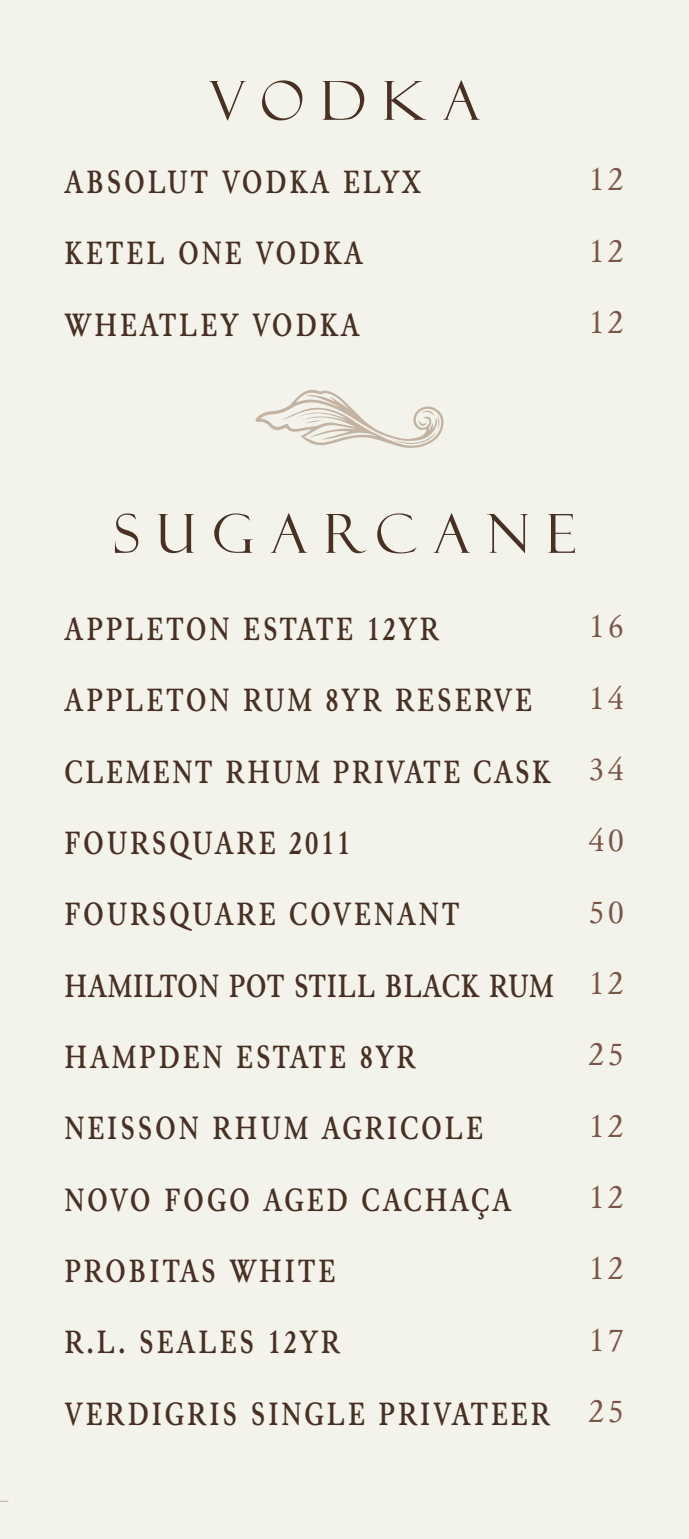
<style>
.page{position:relative;width:689px;height:1539px;background:#fff}
.page>*{position:absolute;margin:0;border:0;box-sizing:border-box;transform-origin:0 0}
.t1{font:54px "Felix Titling";letter-spacing:.3em;color:#483024}
.t2{font:700 condensed 33.75px "Junicode";letter-spacing:.1em;color:#483024}
.t3{font:33.75px "Junicode";letter-spacing:.1em;color:#7a5647}
.t4{font:700 condensed 33.75px "Junicode";letter-spacing:.04em;color:#483024}
</style>
<div class="page">
<div style="left:0;top:0;width:688px;height:1539px;background:#f3f3eb"></div>
<svg style="left:255px;top:389px;width:189px;height:59px"></svg>
<p class="t1" style="left:209px;top:70px;width:272px">VODKA</p>
<p class="t2" style="left:65px;top:156px;width:357px">ABSOLUT VODKA ELYX</p>
<p class="t3" style="left:589px;top:156px;width:36px">12</p>
<p class="t2" style="left:65px;top:227px;width:299px">KETEL ONE VODKA</p>
<p class="t3" style="left:589px;top:228px;width:36px">12</p>
<p class="t2" style="left:65px;top:298px;width:296px">WHEATLEY VODKA</p>
<p class="t3" style="left:589px;top:299px;width:36px">12</p>
<p class="t1" style="left:114px;top:503px;width:463px">SUGARCANE</p>
<p class="t2" style="left:65px;top:603px;width:375px">APPLETON ESTATE 12YR</p>
<p class="t3" style="left:589px;top:603px;width:36px">16</p>
<p class="t2" style="left:65px;top:674px;width:468px">APPLETON RUM 8YR RESERVE</p>
<p class="t3" style="left:589px;top:675px;width:36px">14</p>
<p class="t2" style="left:65px;top:745px;width:487px">CLEMENT RHUM PRIVATE CASK</p>
<p class="t3" style="left:589px;top:746px;width:36px">34</p>
<p class="t2" style="left:65px;top:817px;width:287px">FOURSQUARE 2011</p>
<p class="t3" style="left:589px;top:817px;width:36px">40</p>
<p class="t2" style="left:65px;top:888px;width:396px">FOURSQUARE COVENANT</p>
<p class="t3" style="left:589px;top:889px;width:36px">50</p>
<p class="t4" style="left:65px;top:959px;width:490px">HAMILTON POT STILL BLACK RUM</p>
<p class="t3" style="left:589px;top:960px;width:36px">12</p>
<p class="t2" style="left:65px;top:1031px;width:352px">HAMPDEN ESTATE 8YR</p>
<p class="t3" style="left:589px;top:1031px;width:36px">25</p>
<p class="t2" style="left:65px;top:1102px;width:419px">NEISSON RHUM AGRICOLE</p>
<p class="t3" style="left:589px;top:1103px;width:36px">12</p>
<p class="t2" style="left:65px;top:1173px;width:447px">NOVO FOGO AGED CACHAÇA</p>
<p class="t2" style="left:65px;top:1244px;width:272px">PROBITAS WHITE</p>
<p class="t3" style="left:589px;top:1174px;width:36px">12</p>
<p class="t3" style="left:589px;top:1245px;width:36px">12</p>
<p class="t2" style="left:65px;top:1316px;width:276px">R.L. SEALES 12YR</p>
<p class="t3" style="left:589px;top:1317px;width:36px">17</p>
<p class="t2" style="left:65px;top:1387px;width:486px">VERDIGRIS SINGLE PRIVATEER</p>
<p class="t3" style="left:589px;top:1388px;width:36px">25</p>
</div>
